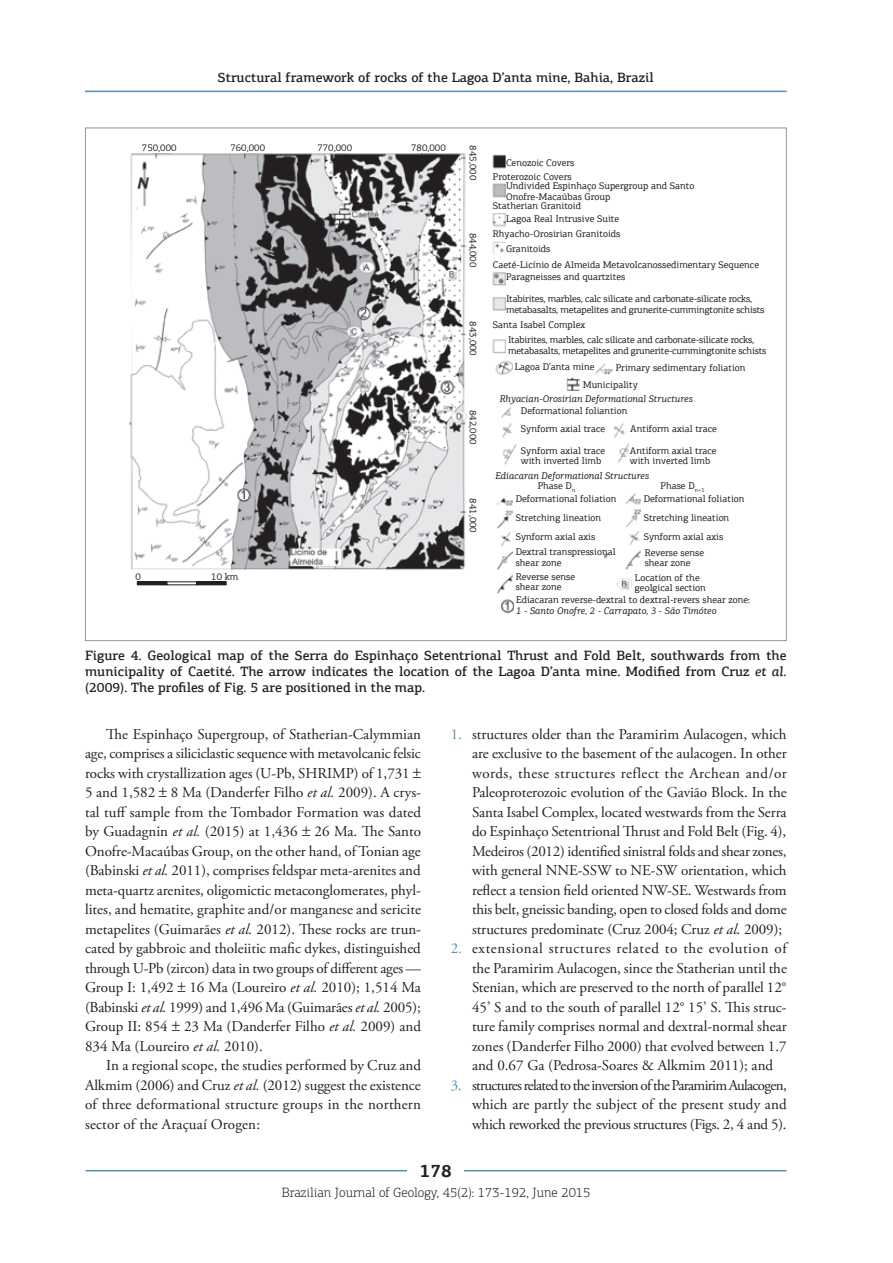
<style>
.page{position:relative;width:893px;height:1263px;background:#fff}
.page>*{position:absolute;margin:0;border:0;box-sizing:border-box;transform-origin:0 0}
.t1{font:700 18px "PF Agora Slab Pro";color:#231f20}
.t2{font:15px/19.5px "Adobe Garamond Pro";letter-spacing:-.005em;color:#231f20;text-align:justify}
.t3{font:500 13.5px/16.2px "PF Agora Slab Pro";color:#231f20;text-align:justify}
.t4{font:300 13.5px "PF Agora Slab Pro";color:#231f20}
.t5{font:9.75px/10.5px "PF Agora Slab Pro";color:#231f20}
.t6{font:9.75px/10.5px "PF Agora Slab Pro";letter-spacing:-.02em;color:#231f20}
.t7{font:italic 9.75px "PF Agora Slab Pro";color:#231f20}
.s1{font-style:italic}
.s2{color:#5690b0}
</style>
<div class="page">
<img style="left:128px;top:153px;width:513px;height:461px">
<div style="left:467px;top:144px;width:24px;height:373px;background:#fff"></div>
<div style="left:132px;top:571px;width:114px;height:19px;background:#fff"></div>
<div style="left:491px;top:170px;width:86px;height:12px;background:#fff"></div>
<div style="left:490px;top:200px;width:95px;height:12px;background:#fff"></div>
<div style="left:489px;top:228px;width:135px;height:11px;background:#fff"></div>
<div style="left:489px;top:257px;width:238px;height:14px;background:#fff"></div>
<div style="left:488px;top:318px;width:104px;height:14px;background:#fff"></div>
<div style="left:506px;top:151px;width:256px;height:207px;background:#fff"></div>
<div style="left:514px;top:361px;width:74px;height:12px;background:#fff"></div>
<div style="left:614px;top:361px;width:102px;height:14px;background:#fff"></div>
<div style="left:581px;top:378px;width:61px;height:12px;background:#fff"></div>
<div style="left:496px;top:393px;width:193px;height:13px;background:#fff"></div>
<div style="left:518px;top:403px;width:88px;height:64px;background:#fff"></div>
<div style="left:629px;top:424px;width:90px;height:43px;background:#fff"></div>
<div style="left:490px;top:469px;width:223px;height:24px;background:#fff"></div>
<div style="left:514px;top:491px;width:90px;height:103px;background:#fff"></div>
<div style="left:632px;top:571px;width:19px;height:23px;background:#fff"></div>
<div style="left:514px;top:595px;width:240px;height:22px;background:#fff"></div>
<div style="left:137px;top:581px;width:30px;height:4px;border:1px solid #231f20"></div>
<div style="left:196px;top:581px;width:31px;height:4px;border:1px solid #231f20"></div>
<hr style="left:86px;top:1170px;width:701px;height:1px;background:#5690b0">
<div style="left:408px;top:1163px;width:56px;height:15px;background:#fff"></div>
<hr style="left:85px;top:91px;width:702px;height:1px;background:#5690b0">
<p class="t3" style="left:218px;top:69px;width:437px">Structural framework of rocks of the Lagoa D’anta mine, Bahia, Brazil</p>
<p class="t5" style="left:142px;top:142px;width:36px">750,000</p>
<p class="t5" style="left:230px;top:142px;width:36px">760,000</p>
<p class="t5" style="left:317px;top:142px;width:36px">770,000</p>
<p class="t5" style="left:411px;top:142px;width:36px">780,000</p>
<p class="t5" style="left:478px;top:145px;width:36px;rotate:90deg">845,000</p>
<p class="t5" style="left:478px;top:233px;width:36px;rotate:90deg">844,000</p>
<p class="t5" style="left:478px;top:321px;width:36px;rotate:90deg">843,000</p>
<p class="t5" style="left:478px;top:410px;width:36px;rotate:90deg">842,000</p>
<p class="t5" style="left:136px;top:571px;width:7px">0</p>
<p class="t5" style="left:211px;top:571px;width:29px">10 km</p>
<p class="t5" style="left:478px;top:498px;width:36px;rotate:90deg">841,000</p>
<p class="t5" style="left:506px;top:157px;width:70px">Cenozoic Covers</p>
<p class="t5" style="left:493px;top:172px;width:80px">Proterozoic Covers</p>
<p class="t5" style="left:493px;top:200px;width:90px">Statherian Granitoid</p>
<p class="t5" style="left:506px;top:181px;width:190px">Undivided Espinhaço Supergroup and Santo<br>Onofre-Macaúbas Group</p>
<p class="t5" style="left:506px;top:214px;width:115px">Lagoa Real Intrusive Suite</p>
<p class="t5" style="left:493px;top:228px;width:129px">Rhyacho-Orosirian Granitoids</p>
<p class="t5" style="left:506px;top:244px;width:46px">Granitoids</p>
<p class="t5" style="left:493px;top:259px;width:268px">Caeté-Licínio de Almeida Metavolcanossedimentary Sequence</p>
<p class="t5" style="left:506px;top:272px;width:121px">Paragneisses and quartzites</p>
<p class="t6" style="left:506px;top:294px;width:260px">Itabirites, marbles, calc silicate and carbonate-silicate rocks, metabasalts, metapelites and grunerite-cummingtonite schists</p>
<p class="t6" style="left:508px;top:335px;width:260px">Itabirites, marbles, calc silicate and carbonate-silicate rocks, metabasalts, metapelites and grunerite-cummingtonite schists</p>
<p class="t5" style="left:493px;top:319px;width:94px">Santa Isabel Complex</p>
<p class="t5" style="left:515px;top:362px;width:81px">Lagoa D’anta mine</p>
<p class="t5" style="left:521px;top:402px;width:108px;line-height:17.7px">Deformational foliantion<br>Synform axial trace</p>
<p class="t5" style="left:583px;top:359px;width:164px;line-height:17px;text-indent:32px">Primary sedimentary foliation<br>Municipality</p>
<p class="t7" style="left:500px;top:393px;width:195px">Rhyacian-Orosirian Deformational Structures</p>
<p class="t5" style="left:630px;top:423px;width:88px">Antiform axial trace</p>
<p class="t5" style="left:521px;top:445px;width:86px">Synform axial trace with inverted limb</p>
<p class="t5" style="left:630px;top:445px;width:88px">Antiform axial trace with inverted limb</p>
<p class="t7" style="left:495px;top:469px;width:155px">Ediacaran Deformational Structures</p>
<p class="t5" style="left:538px;top:481px;width:39px">Phase D<sub>n</sub></p>
<p class="t5" style="left:660px;top:481px;width:46px">Phase D<sub>n+1</sub></p>
<p class="t5" style="left:516px;top:493px;width:102px">Deformational foliation</p>
<p class="t5" style="left:644px;top:493px;width:102px">Deformational foliation</p>
<p class="t5" style="left:516px;top:512px;width:87px">Stretching lineation</p>
<p class="t5" style="left:644px;top:512px;width:87px">Stretching lineation</p>
<p class="t5" style="left:516px;top:532px;width:81px">Synform axial axis</p>
<p class="t5" style="left:644px;top:532px;width:81px">Synform axial axis</p>
<p class="t5" style="left:516px;top:547px;width:101px">Dextral transpressional shear zone</p>
<p class="t5" style="left:645px;top:547px;width:61px">Reverse sense shear zone</p>
<p class="t5" style="left:635px;top:572px;width:72px">Location of the geolgical section</p>
<p class="t5" style="left:516px;top:595px;width:236px">Ediacaran reverse-dextral to dextral-revers shear zone:</p>
<p class="t7" style="left:516px;top:604px;width:202px">1 - Santo Onofre, 2 - Carrapato, 3 - São Timóteo</p>
<p class="t5" style="left:516px;top:571px;width:61px">Reverse sense shear zone</p>
<p class="t3" style="left:85px;top:647px;width:703px">Figure 4. Geological map of the Serra do Espinhaço Setentrional Thrust and Fold Belt, southwards from the municipality of Caetité. The arrow indicates the location of the Lagoa D’anta mine. Modified from Cruz <span class="s1">et al. </span>(2009). The profiles of Fig. 5 are positioned in the map.</p>
<p class="t2" style="left:85px;top:724px;width:338px;text-align:left;text-indent:21px">The Espinhaço Supergroup, of Statherian-Calymmian age, comprises a siliciclastic sequence with metavolcanic felsic rocks with crystallization ages (U-Pb, SHRIMP) of 1,731<br>5 and 1,582 8 Ma (Danderfer Filho <span class="s1">et al.</span> 2009). A crys&shy;tal tuff sample from the Tombador Formation was dated by Guadagnin <span class="s1">et al.</span> (2015) at 1,436 26 Ma. The Santo Onofre-Macaúbas Group, on the other hand, of Tonian age (Babinski <span class="s1">et al.</span> 2011), comprises feldspar meta-arenites and meta-quartz arenites, oligomictic metaconglomerates, phyl&shy;lites, and hematite, graphite and/or manganese and sericite metapelites (Guimarães <span class="s1">et al.</span> 2012). These rocks are trun&shy;cated by gabbroic and tholeiitic mafic dykes, distinguished through U-Pb (zircon) data in two groups of different ages — Group I: 1,492 16 Ma (Loureiro <span class="s1">et al.</span> 2010); 1,514 Ma (Babinski <span class="s1">et al.</span> 1999) and 1,496 Ma (Guimarães <span class="s1">et al.</span> 2005); Group II: 854 23 Ma (Danderfer Filho <span class="s1">et al.</span> 2009) and 834 Ma (Loureiro <span class="s1">et al.</span> 2010).</p>
<p class="t2" style="left:85px;top:1056px;width:338px;text-indent:21px">In a regional scope, the studies performed by Cruz and Alkmim (2006) and Cruz <span class="s1">et al.</span> (2012) suggest the existence of three deformational structure groups in the northern sector of the Araçuaí Orogen:</p>
<p class="t2" style="left:472px;top:724px;width:316px;text-indent:-21px"><span class="s2">1.</span> structures older than the Paramirim Aulacogen, which are exclusive to the basement of the aulacogen. In other words, these structures reflect the Archean and/or Paleoproterozoic evolution of the Gavião Block. In the Santa Isabel Complex, located westwards from the Serra do Espinhaço Setentrional Thrust and Fold Belt (Fig. 4), Medeiros (2012) identified sinistral folds and shear zones, with general NNE-SSW to NE-SW orientation, which reflect a tension field oriented NW-SE. Westwards from this belt, gneissic banding, open to closed folds and dome structures predominate (Cruz 2004; Cruz <span class="s1">et al</span>. 2009);</p>
<p class="t2" style="left:472px;top:939px;width:316px;text-indent:-21px"><span class="s2">2.</span> extensional structures related to the evolution of the Paramirim Aulacogen, since the Statherian until the Stenian, which are preserved to the north of parallel 12° 45’ S and to the south of parallel 12° 15’ S. This struc&shy;ture family comprises normal and dextral-normal shear zones (Danderfer Filho 2000) that evolved between 1.7 and 0.67 Ga (Pedrosa-Soares &amp; Alkmim 2011); and</p>
<p class="t2" style="left:472px;top:1075px;width:316px;text-indent:-21px"><span class="s2">3.</span> structures related to the inversion of the Paramirim Aulacogen, which are partly the subject of the present study and which reworked the previous structures (Figs. 2, 4 and 5).</p>
<p class="t1" style="left:420px;top:1160px;width:34px">178</p>
<p class="t4" style="left:282px;top:1184px;width:310px">Brazilian Journal of Geology, 45(2): 173-192, June 2015</p>
</div>
